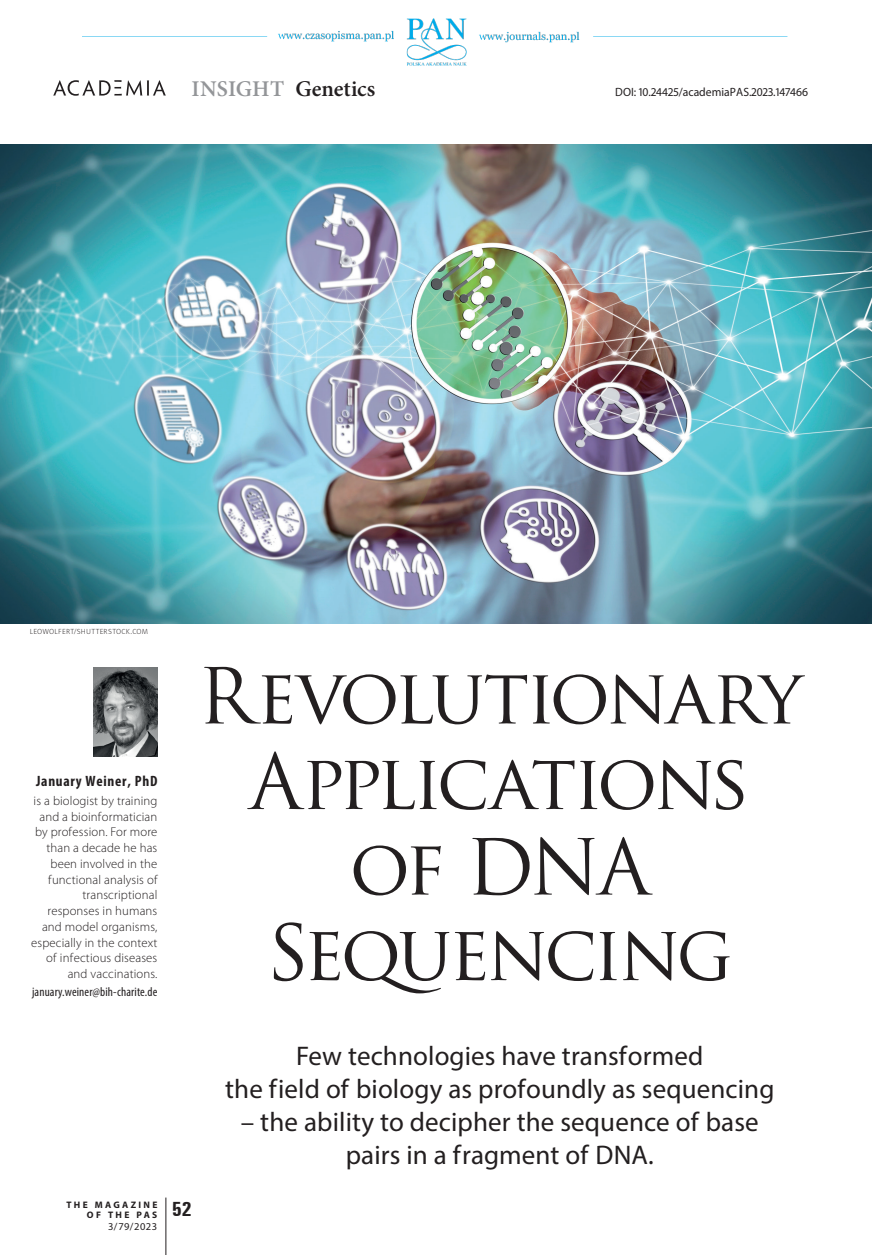
<style>
.page{position:relative;width:872px;height:1255px;background:#fff}
.page>*{position:absolute;margin:0;border:0;box-sizing:border-box;transform-origin:0 0}
.t1{font:75px/85.5px "Trajan Pro";letter-spacing:-.055em;color:#231f20;text-align:center}
.t2{font:27px/33px "Myriad Pro";letter-spacing:.005em;color:#231f20;text-align:center}
.t3{font:600 22.5px "Minion Pro";color:#231f20}
.t4{font:700 condensed 21px "Unitus TEE";color:#231f20}
.t5{font:700 condensed 15px "Myriad Pro";letter-spacing:.05em;color:#231f20}
.t6{font:300 12.75px/15.8px "Myriad Pro";letter-spacing:.01em;color:#231f20;text-align:right}
.t7{font:condensed 12.75px "Myriad Pro";letter-spacing:.01em;color:#231f20}
.t8{font:12px "Myriad Pro";letter-spacing:.005em;color:#231f20}
.t9{font:10.5px "Myriad Pro";color:#231f20}
.t10{font:700 9.45px/10.5px "Myriad Pro";letter-spacing:.245em;color:#231f20;text-align:right}
.t11{font:7.5px "Naomi Sans EFN Thin";letter-spacing:.03em;color:#231f20}
.s1{color:#939598}
</style>
<div class="page">
<img style="left:82px;top:18px;width:706px;height:48px">
<hr style="left:166px;top:1197px;width:1px;height:57px;background:#231f20">
<img style="left:0;top:145px;width:872px;height:478px">
<img style="left:94px;top:667px;width:63px;height:89px">
<svg style="left:53px;top:80px;width:113px;height:16px"></svg>
<h3 class="t3" style="left:191px;top:73px;width:185px"><span class="s1">INSIGHT</span> Genetics</h3>
<p class="t8" style="left:615px;top:84px;width:194px">DOI: 10.24425/academiaPAS.2023.147466</p>
<p class="t11" style="left:30px;top:627px;width:120px">LEOWOLFERT/SHUTTERSTOCK.COM</p>
<p class="t5" style="left:36px;top:771px;width:123px">January Weiner, PhD</p>
<p class="t6" style="left:31px;top:792px;width:128px">is a biologist by training and a bioinformatician by profession. For more than a decade he has been involved in the functional analysis of transcriptional responses in humans and model organisms, especially in the context of infectious diseases and vaccinations.</p>
<p class="t7" style="left:32px;top:983px;width:127px">january.weiner@bih-charite.de</p>
<h1 class="t1" style="left:197px;top:652px;width:606px">Revolutionary<br>Applications of DNA<br>Sequencing</h1>
<p class="t10" style="left:67px;top:1198px;width:92px">THE MAGAZINE<br>OF THE PAS</p>
<p class="t9" style="left:108px;top:1220px;width:51px">3/79/2023</p>
<h3 class="t4" style="left:172px;top:1196px;width:21px">52</h3>
<h2 class="t2" style="left:225px;top:1038px;width:551px">Few technologies have transformed<br>the field of biology as profoundly as sequencing</h2>
<h2 class="t2" style="left:241px;top:1104px;width:519px">– the ability to decipher the sequence of base pairs in a fragment of DNA.</h2>
</div>
